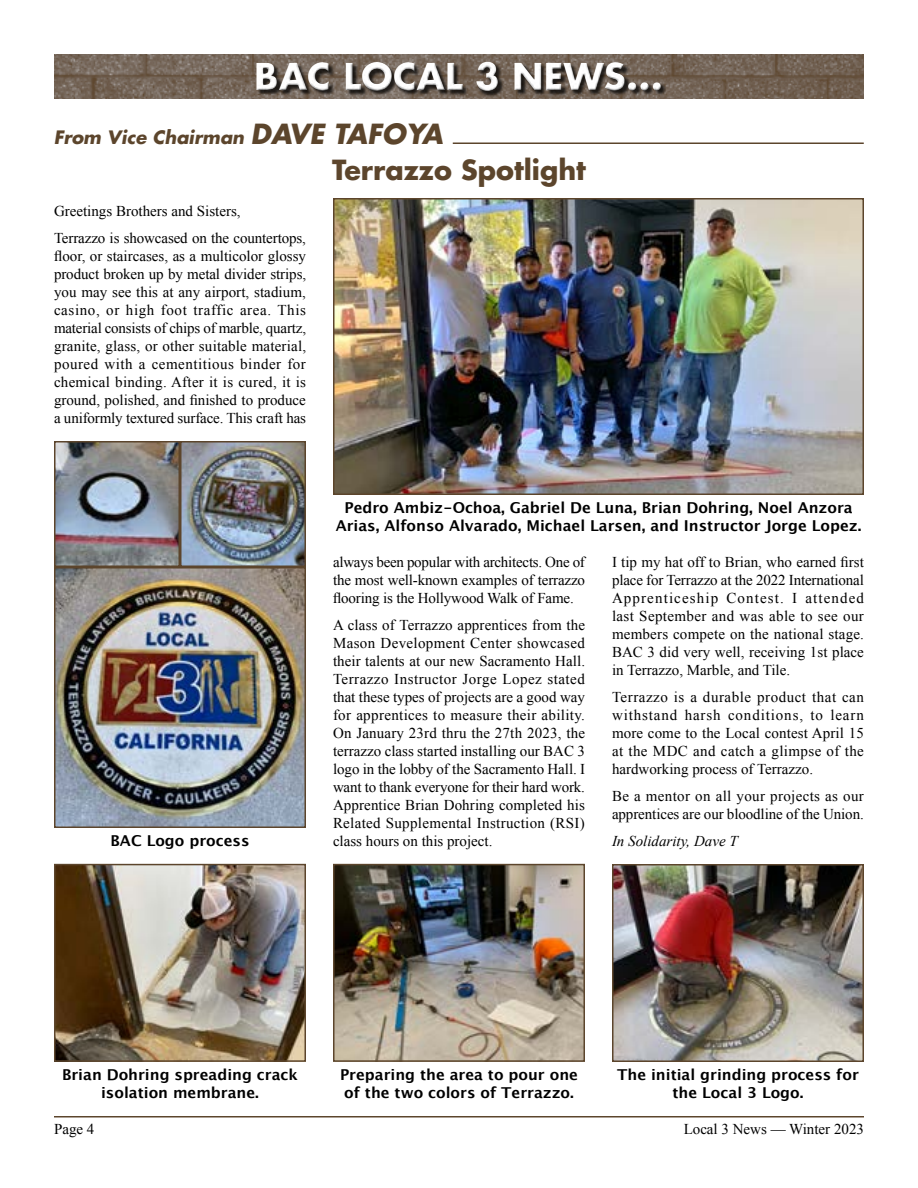
<style>
.page{position:relative;width:918px;height:1188px;background:#fff}
.page>*{position:absolute;margin:0;border:0;box-sizing:border-box;transform-origin:0 0}
.t1{font:700 36px "Futura Std";color:#fff}
.t2{font:700 27px "Futura Std";color:#5c452c}
.t3{font:italic 700 18px "Futura Std";color:#5c452c}
.t4{font:15px/18px "Times New Roman";color:#000;text-align:justify}
.t5{font:700 15px/18px "Lucida Grande";color:#000;text-align:center}
.t6{font:italic 15px "Times New Roman";color:#000}
.s1{font-size:27px}
</style>
<div class="page">
<hr style="left:54px;top:1116px;width:810px;height:2px;background:#5c452c">
<hr style="left:453px;top:142px;width:411px;height:2px;background:#5c452c">
<img style="left:54px;top:54px;width:810px;height:45px">
<div style="left:259px;top:63px;width:407px;height:33px;background:#000;opacity:.75"></div>
<div style="left:255px;top:60px;width:408px;height:31px;background:#fff;opacity:.75"></div>
<div style="left:255px;top:63px;width:408px;height:30px;background:#000;opacity:.75"></div>
<img style="left:615px;top:867px;width:246px;height:192px">
<div style="left:612px;top:864px;width:252px;height:198px;border:2px solid #5c452c"></div>
<img style="left:183px;top:444px;width:120px;height:120px">
<div style="left:180px;top:441px;width:126px;height:126px;border:2px solid #5c452c"></div>
<img style="left:57px;top:570px;width:246px;height:255px">
<div style="left:54px;top:567px;width:252px;height:261px;border:2px solid #5c452c"></div>
<img style="left:57px;top:444px;width:120px;height:120px">
<div style="left:54px;top:441px;width:126px;height:126px;border:2px solid #5c452c"></div>
<img style="left:336px;top:867px;width:246px;height:192px">
<div style="left:333px;top:864px;width:252px;height:198px;border:2px solid #5c452c"></div>
<img style="left:57px;top:867px;width:246px;height:192px">
<div style="left:54px;top:864px;width:252px;height:198px;border:2px solid #5c452c"></div>
<img style="left:336px;top:201px;width:525px;height:291px">
<div style="left:333px;top:198px;width:531px;height:297px;border:2px solid #5c452c"></div>
<h1 class="t1" style="left:255px;top:53px;width:410px">BAC LOCAL 3 NEWS...</h1>
<p class="t3" style="left:54px;top:125px;width:391px">From Vice Chairman <span class="s1">DAVE TAFOYA</span></p>
<p class="t4" style="left:54px;top:197px;width:254px;line-height:27px">Greetings Brothers and Sisters,<br>Terrazzo is showcased on the countertops,</p>
<p class="t4" style="left:54px;top:247px;width:254px">floor, or staircases, as a multicolor glossy product broken up by metal divider strips, you may see this at any airport, stadium, casino, or high foot traffic area. This material consists of chips of marble, quartz, granite, glass, or other suitable material, poured with a cementitious binder for chemical binding. After it is cured, it is ground, polished, and finished to produce a uniformly textured surface. This craft has</p>
<h2 class="t2" style="left:332px;top:152px;width:255px">Terrazzo Spotlight</h2>
<p class="t5" style="left:111px;top:832px;width:140px">BAC Logo process</p>
<p class="t5" style="left:336px;top:499px;width:527px">Pedro Ambiz-Ochoa, Gabriel De Luna, Brian Dohring, Noel Anzora<br>Arias, Alfonso Alvarado, Michael Larsen, and Instructor Jorge Lopez.</p>
<p class="t4" style="left:333px;top:553px;width:254px">always been popular with architects. One of the most well-known examples of terrazzo flooring is the Hollywood Walk of Fame.</p>
<p class="t4" style="left:333px;top:616px;width:254px">A class of Terrazzo apprentices from the Mason Development Center showcased their talents at our new Sacramento Hall.<br>Terrazzo Instructor Jorge Lopez stated that these types of projects are a good way for apprentices to measure their ability.<br>On January 23rd thru the 27th 2023, the terrazzo class started installing our BAC 3 logo in the lobby of the Sacramento Hall. I want to thank everyone for their hard work.<br>Apprentice Brian Dohring completed his Related Supplemental Instruction (RSI) class hours on this project.</p>
<p class="t4" style="left:612px;top:553px;width:254px">I tip my hat off to Brian, who earned first place for Terrazzo at the 2022 International Apprenticeship Contest. I attended last September and was able to see our members compete on the national stage.<br>BAC 3 did very well, receiving 1st place in Terrazzo, Marble, and Tile.</p>
<p class="t4" style="left:612px;top:688px;width:254px">Terrazzo is a durable product that can withstand harsh conditions, to learn more come to the Local contest April 15 at the MDC and catch a glimpse of the hardworking process of Terrazzo.</p>
<p class="t4" style="left:612px;top:787px;width:253px">Be a mentor on all your projects as our apprentices are our bloodline of the Union.</p>
<p class="t6" style="left:612px;top:831px;width:127px">In Solidarity, Dave T</p>
<p class="t5" style="left:62px;top:1066px;width:237px">Brian Dohring spreading crack isolation membrane.</p>
<p class="t5" style="left:340px;top:1066px;width:239px;text-align:left">Preparing the area to pour one of the two colors of Terrazzo.</p>
<p class="t5" style="left:617px;top:1066px;width:243px">The initial grinding process for the Local 3 Logo.</p>
<p class="t4" style="left:54px;top:1120px;width:42px">Page 4</p>
<p class="t4" style="left:684px;top:1120px;width:182px">Local 3 News — Winter 2023</p>
</div>
